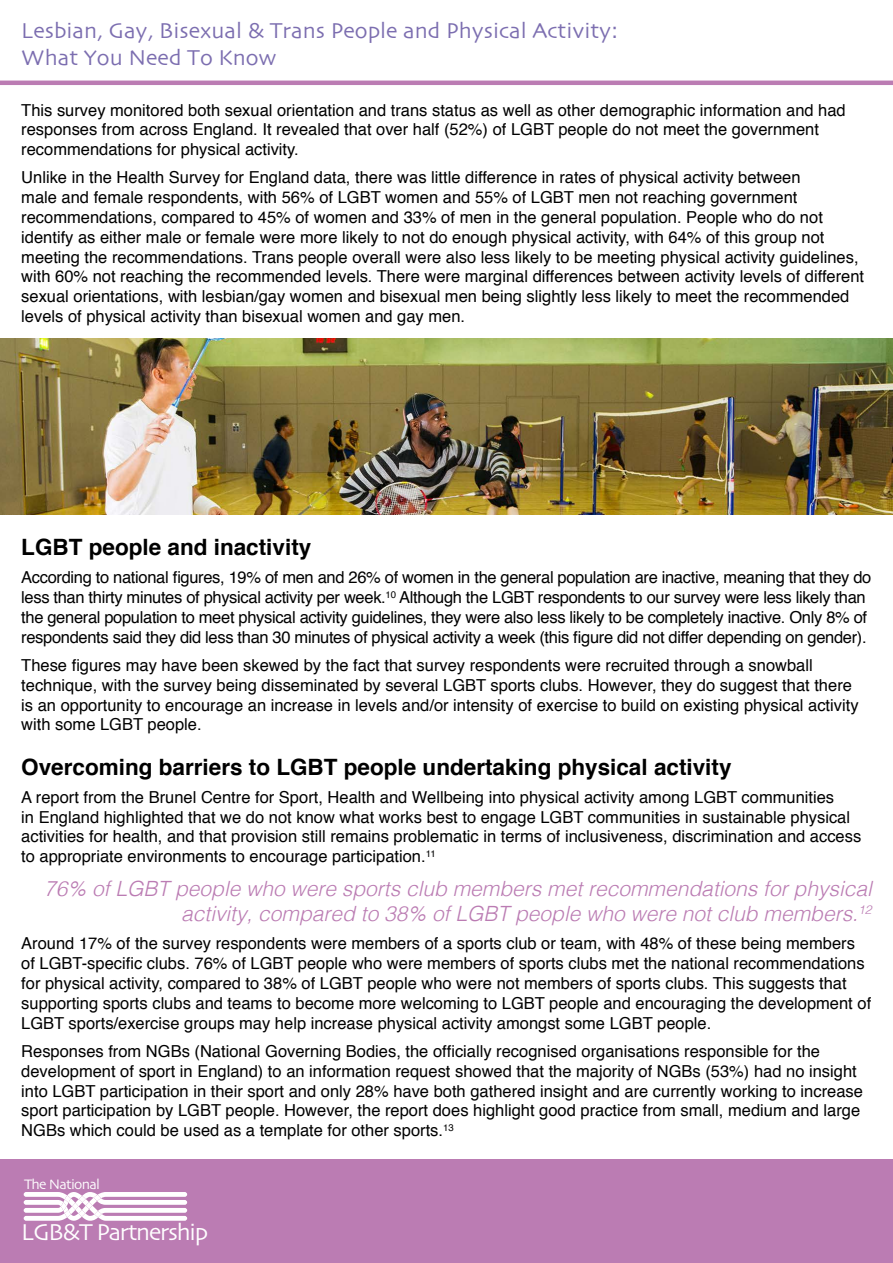
<style>
.page{position:relative;width:893px;height:1263px;background:#fff}
.page>*{position:absolute;margin:0;border:0;box-sizing:border-box;transform-origin:0 0}
.t1{font:24.15px "Skia";letter-spacing:-.05em;color:#fff}
.t2{font:700 22.5px "Helvetica";color:#000}
.t3{font:22.5px/27px "Skia";color:#7c6eb0}
.t4{font:italic 300 21px/25.2px "Helvetica";color:#bb7cb3;text-align:right}
.t5{font:16.5px/19.8px "Helvetica";color:#000}
.t6{font:16.5px/19.8px "Helvetica";letter-spacing:-.02em;color:#000}
.t7{font:14.4px "Skia";letter-spacing:-.05em;color:#fff}
</style>
<div class="page">
<div style="left:0;top:1160px;width:893px;height:103px;background:#bb7cb3"></div>
<svg style="left:24px;top:1192px;width:163px;height:29px"></svg>
<hr style="left:0;top:81px;width:893px;height:4px;background:#bb7cb3">
<img style="left:0;top:338px;width:893px;height:176px">
<h2 class="t3" style="left:21px;top:19px;width:599px">Lesbian, Gay, Bisexual &amp; Trans People and Physical Activity:<br>What You Need To Know</h2>
<p class="t5" style="left:21px;top:100px;width:826px">This survey monitored both sexual orientation and trans status as well as other demographic information and had responses from across England. It revealed that over half (52%) of LGBT people do not meet the government recommendations for physical activity.</p>
<p class="t5" style="left:21px;top:168px;width:844px">Unlike in the Health Survey for England data, there was little difference in rates of physical activity between<br>male and female respondents, with 56% of LGBT women and 55% of LGBT men not reaching government recommendations, compared to 45% of women and 33% of men in the general population. People who do not identify as either male or female were more likely to not do enough physical activity, with 64% of this group not meeting the recommendations. Trans people overall were also less likely to be meeting physical activity guidelines, with 60% not reaching the recommended levels. There were marginal differences between activity levels of different sexual orientations, with lesbian/gay women and bisexual men being slightly less likely to meet the recommended levels of physical activity than bisexual women and gay men.</p>
<h2 class="t2" style="left:21px;top:529px;width:292px">LGBT people and inactivity</h2>
<p class="t6" style="left:21px;top:568px;width:852px">According to national figures, 19% of men and 26% of women in the general population are inactive, meaning that they do less than thirty minutes of physical activity per week.<sup>10</sup> Although the LGBT respondents to our survey were less likely than the general population to meet physical activity guidelines, they were also less likely to be completely inactive. Only 8% of respondents said they did less than 30 minutes of physical activity a week (this figure did not differ depending on gender).</p>
<p class="t5" style="left:21px;top:656px;width:839px">These figures may have been skewed by the fact that survey respondents were recruited through a snowball technique, with the survey being disseminated by several LGBT sports clubs. However, they do suggest that there is an opportunity to encourage an increase in levels and/or intensity of exercise to build on existing physical activity with some LGBT people.</p>
<h2 class="t2" style="left:21px;top:748px;width:712px">Overcoming barriers to LGBT people undertaking physical activity</h2>
<p class="t5" style="left:21px;top:788px;width:841px">A report from the Brunel Centre for Sport, Health and Wellbeing into physical activity among LGBT communities<br>in England highlighted that we do not know what works best to engage LGBT communities in sustainable physical activities for health, and that provision still remains problematic in terms of inclusiveness, discrimination and access to appropriate environments to encourage participation.<sup>11</sup></p>
<p class="t4" style="left:44px;top:875px;width:829px">76% of LGBT people who were sports club members met recommendations for physical activity, compared to 38% of LGBT people who were not club members.<sup>12</sup></p>
<p class="t5" style="left:21px;top:934px;width:851px">Around 17% of the survey respondents were members of a sports club or team, with 48% of these being members of LGBT-specific clubs. 76% of LGBT people who were members of sports clubs met the national recommendations for physical activity, compared to 38% of LGBT people who were not members of sports clubs. This suggests that supporting sports clubs and teams to become more welcoming to LGBT people and encouraging the development of LGBT sports/exercise groups may help increase physical activity amongst some LGBT people.</p>
<p class="t5" style="left:21px;top:1042px;width:843px">Responses from NGBs (National Governing Bodies, the officially recognised organisations responsible for the development of sport in England) to an information request showed that the majority of NGBs (53%) had no insight into LGBT participation in their sport and only 28% have both gathered insight and are currently working to increase sport participation by LGBT people. However, the report does highlight good practice from small, medium and large NGBs which could be used as a template for other sports.<sup>13</sup></p>
<p class="t7" style="left:24px;top:1175px;width:77px">The National</p>
<h1 class="t1" style="left:21px;top:1218px;width:188px">LGB&amp;T Partnership</h1>
</div>
